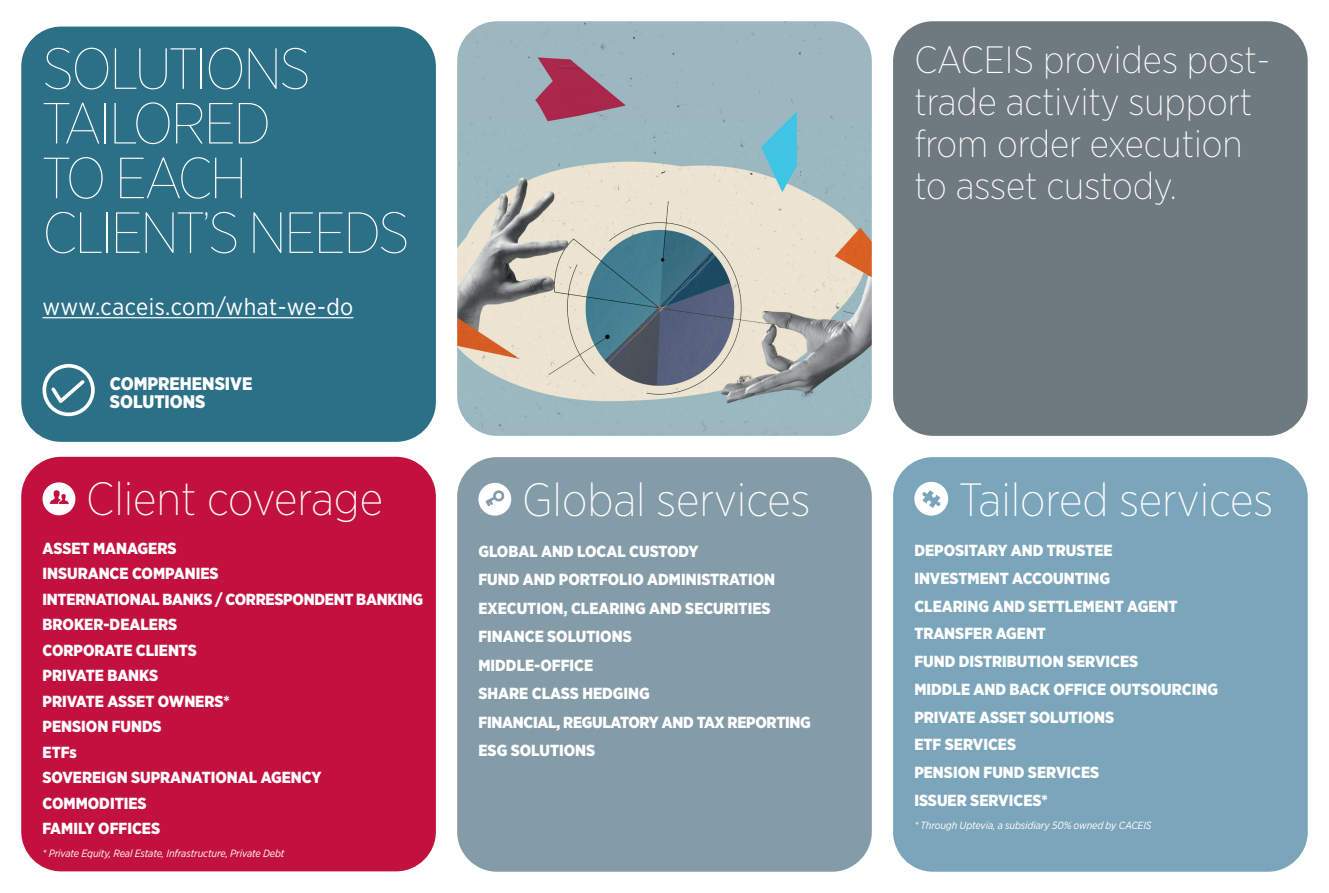
<style>
.page{position:relative;width:1329px;height:893px;background:#fff}
.page>*{position:absolute;margin:0;border:0;box-sizing:border-box;transform-origin:0 0}
.t1{font:100 57.9px/54.8px "Gotham Narrow";letter-spacing:-.04em;color:#fff}
.t2{font:200 46.5px "Gotham Narrow";color:#fff}
.t3{font:200 38.1px/42px "Gotham Narrow";color:#fff}
.t4{font:23.55px "Gotham Narrow";letter-spacing:.02em;color:#fff}
.t5{font:900 18.15px/18.5px "Gotham Narrow";color:#fff}
.t6{font:900 16.05px/25.5px "Gotham Narrow";color:#fff}
.t7{font:italic 10.5px "Gotham Narrow";letter-spacing:-.01em;color:#fff}
</style>
<div class="page">
<img style="left:457px;top:21px;width:415px;height:415px">
<div style="left:21px;top:27px;width:415px;height:415px;background:#2b7086;border-radius:40px"></div>
<div style="left:893px;top:457px;width:414px;height:415px;background:#7ba5ba;border-radius:40px"></div>
<div style="left:893px;top:21px;width:414px;height:415px;background:#6e7a7f;border-radius:40px"></div>
<div style="left:457px;top:457px;width:415px;height:415px;background:#849ba8;border-radius:40px"></div>
<svg style="left:478px;top:483px;width:33px;height:33px"></svg>
<svg style="left:914px;top:482px;width:34px;height:34px"></svg>
<div style="left:43px;top:364px;width:52px;height:52px;border:4px solid #fff;border-radius:50%"></div>
<svg style="left:48px;top:377px;width:40px;height:30px"></svg>
<div style="left:21px;top:457px;width:415px;height:414px;background:#c3113f;border-radius:40px"></div>
<svg style="left:43px;top:482px;width:32px;height:33px"></svg>
<hr style="left:43px;top:317px;width:310px;height:1px;background:#fff">
<h1 class="t1" style="left:43px;top:40px;width:369px">SOLUTIONS<br>TAILORED<br>TO EACH<br>CLIENT’S NEEDS</h1>
<h3 class="t3" style="left:914px;top:38px;width:357px">CACEIS provides post&shy;trade activity support from order execution to asset custody.</h3>
<h3 class="t4" style="left:43px;top:292px;width:312px">www.caceis.com/what-we-do</h3>
<p class="t5" style="left:110px;top:374px;width:144px">COMPREHENSIVE<br>SOLUTIONS</p>
<h2 class="t2" style="left:86px;top:471px;width:298px">Client coverage</h2>
<p class="t6" style="left:43px;top:535px;width:382px">ASSET MANAGERS<br>INSURANCE COMPANIES<br>INTERNATIONAL BANKS / CORRESPONDENT BANKING<br>BROKER-DEALERS<br>CORPORATE CLIENTS<br>PRIVATE BANKS<br>PRIVATE ASSET OWNERS*<br>PENSION FUNDS<br>ETFs<br>SOVEREIGN SUPRANATIONAL AGENCY<br>COMMODITIES<br>FAMILY OFFICES</p>
<p class="t7" style="left:43px;top:847px;width:244px">* Private Equity, Real Estate, Infrastructure, Private Debt</p>
<h2 class="t2" style="left:522px;top:471px;width:290px">Global services</h2>
<p class="t6" style="left:478px;top:537px;width:334px;line-height:28.5px">GLOBAL AND LOCAL CUSTODY<br>FUND AND PORTFOLIO ADMINISTRATION<br>EXECUTION, CLEARING AND SECURITIES<br>FINANCE SOLUTIONS<br>MIDDLE-OFFICE<br>SHARE CLASS HEDGING<br>FINANCIAL, REGULATORY AND TAX REPORTING<br>ESG SOLUTIONS</p>
<h2 class="t2" style="left:959px;top:471px;width:316px">Tailored services</h2>
<p class="t6" style="left:914px;top:536px;width:305px;line-height:27.8px">DEPOSITARY AND TRUSTEE<br>INVESTMENT ACCOUNTING<br>CLEARING AND SETTLEMENT AGENT<br>TRANSFER AGENT<br>FUND DISTRIBUTION SERVICES<br>MIDDLE AND BACK OFFICE OUTSOURCING<br>PRIVATE ASSET SOLUTIONS<br>ETF SERVICES<br>PENSION FUND SERVICES<br>ISSUER SERVICES*</p>
<p class="t7" style="left:914px;top:819px;width:239px">* Through Uptevia, a subsidiary 50% owned by CACEIS</p>
</div>
